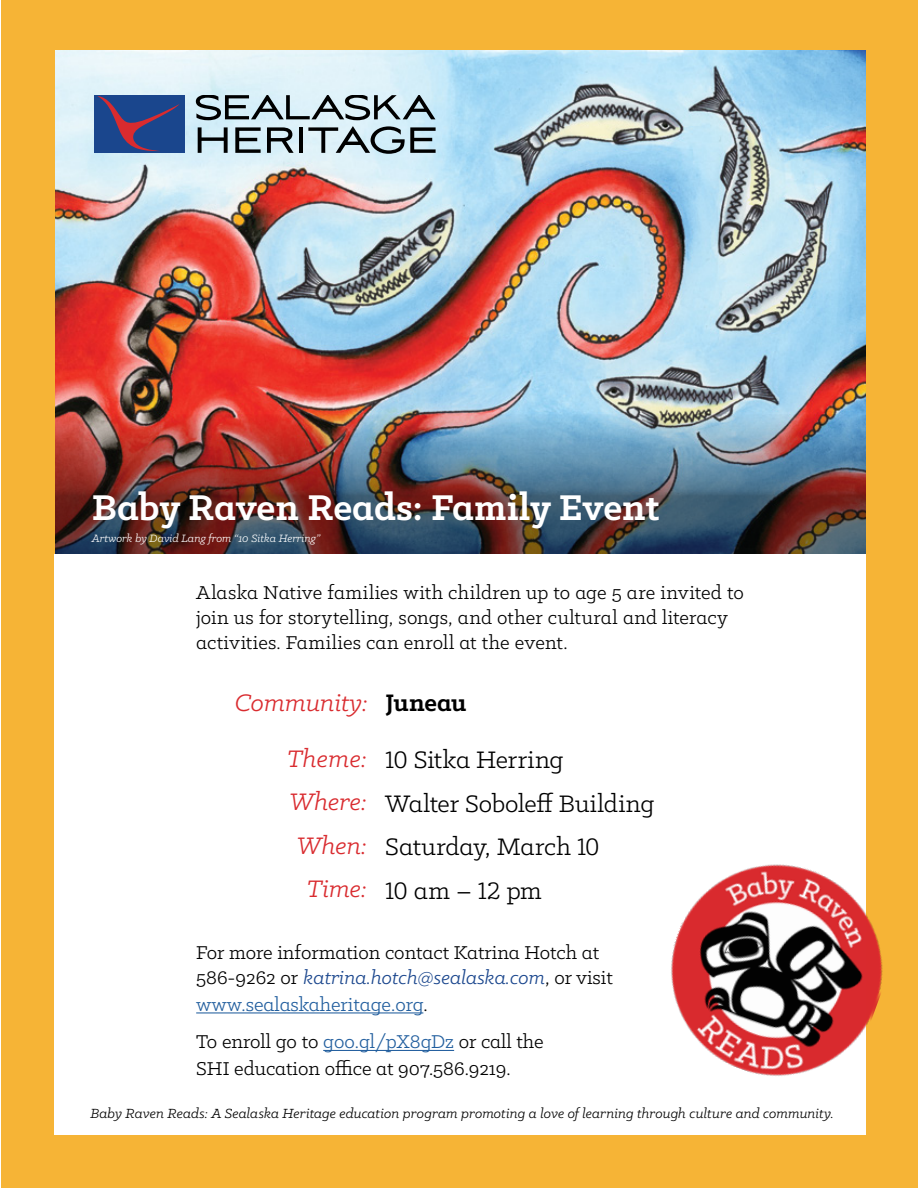
<style>
.page{position:relative;width:918px;height:1188px;background:#fff}
.page>*{position:absolute;margin:0;border:0;box-sizing:border-box;transform-origin:0 0}
.t1{font:700 40.5px "Klinic Slab";color:#fff}
.t2{font:27px/43.5px "Klinic Slab";letter-spacing:-.01em;color:#000}
.t3{font:italic 27px/43.5px "Klinic Slab";color:#d92b2f;text-align:right}
.t4{font:21px/26.1px "Klinic Slab";color:#000}
.t5{font:italic 15px "Klinic Slab";color:#000}
.t6{font:italic 12px "Klinic Slab";color:#fff}
.s1{font-style:italic;color:#d92b2f}
.s2{font-weight:700}
.s3{font-style:italic;color:#1a468d}
.s4{color:#215e9e}
</style>
<div class="page">
<div style="left:1px;top:1px;width:917px;height:1187px;background:#f6b436"></div>
<img style="left:55px;top:50px;width:811px;height:504px">
<div style="left:94px;top:95px;width:90px;height:58px;background:#1a468d"></div>
<svg style="left:97px;top:96px;width:83px;height:55px"></svg>
<svg style="left:196px;top:95px;width:239px;height:25px;background:#94a4aa"></svg>
<svg style="left:198px;top:127px;width:30px;height:26px"></svg>
<svg style="left:235px;top:127px;width:26px;height:26px"></svg>
<svg style="left:267px;top:127px;width:27px;height:26px"></svg>
<hr style="left:300px;top:127px;width:3px;height:26px;background:#000">
<svg style="left:308px;top:126px;width:128px;height:28px;background:#96a7ae"></svg>
<img style="left:55px;top:402px;width:810px;height:152px">
<div style="left:55px;top:554px;width:811px;height:581px;background:#fff"></div>
<hr style="left:196px;top:1012px;width:227px;height:1px;background:#215e9e">
<hr style="left:323px;top:1050px;width:131px;height:1px;background:#215e9e">
<img style="left:671px;top:864px;width:212px;height:212px">
<h1 class="t1" style="left:92px;top:481px;width:569px">Baby Raven Reads: Family Event</h1>
<p class="t6" style="left:92px;top:530px;width:230px">Artwork by David Lang from “10 Sitka Herring”</p>
<p class="t4" style="left:196px;top:579px;width:549px;line-height:25.2px">Alaska Native families with children up to age 5 are invited to join us for storytelling, songs, and other cultural and literacy activities. Families can enroll at the event.</p>
<p class="t2" style="left:385px;top:673px;width:180px;line-height:57.3px;text-indent:-150px"><span class="s1">Community:</span> <span class="s2">Juneau<br></span>10 Sitka Herring</p>
<p class="t2" style="left:385px;top:781px;width:271px">Walter Soboleff Building<br>Saturday, March 10<br>10 am – 12 pm</p>
<p class="t3" style="left:287px;top:736px;width:81px">Theme:<br>Where:<br>When:<br>Time:</p>
<p class="t4" style="left:196px;top:939px;width:418px">For more information contact Katrina Hotch at<br>586-9262 or <span class="s3">katrina.hotch@sealaska.com</span>, or visit <span class="s4">www.sealaskaheritage.org</span>.</p>
<p class="t4" style="left:196px;top:1028px;width:349px;line-height:27px">To enroll go to <span class="s4">goo.gl/pX8gDz</span> or call the<br>SHI education office at 907.586.9219.</p>
<p class="t5" style="left:90px;top:1104px;width:745px">Baby Raven Reads: A Sealaska Heritage education program promoting a love of learning through culture and community.</p>
</div>
